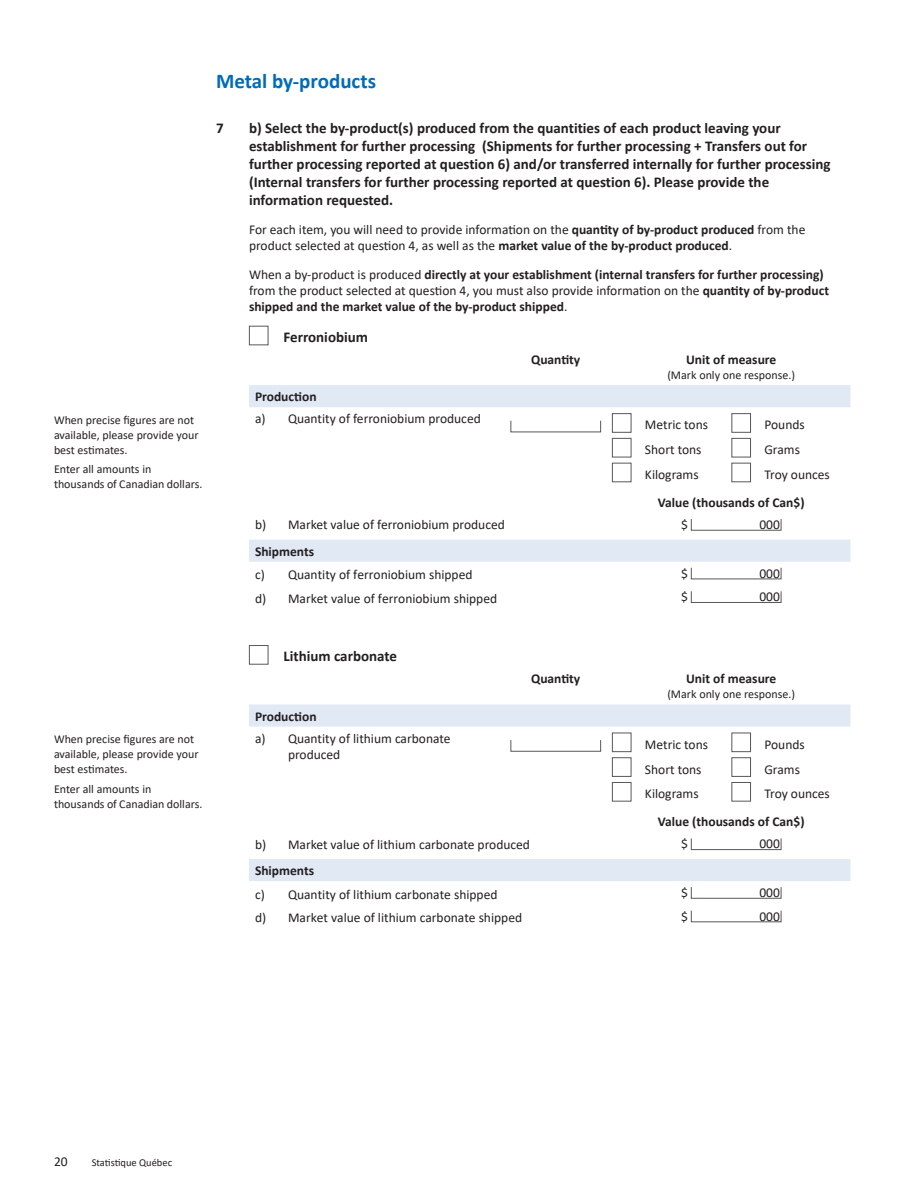
<style>
.page{position:relative;width:918px;height:1188px;background:#fff}
.page>*{position:absolute;margin:0;border:0;box-sizing:border-box;transform-origin:0 0}
.Titre_De_Section{font:700 21px "Calibri";color:#006cb7}
.Titre_Question{font:700 15px/18px "Calibri";color:#231f20}
.SousQuestion_liste_C{font:700 15px "Calibri";color:#231f20}
.Texte_question{font:13.5px/15.8px "Calibri";color:#231f20}
.Texte_question-2{font:700 13.5px/15.8px "Calibri";color:#231f20}
.SousQuestion_liste_C-2{font:13.5px "Calibri";color:#231f20}
.Titre_categories_cen{font:700 13.5px "Calibri";color:#231f20}
.Titre_categories{font:700 13.5px "Calibri";color:#231f20}
.texte_courant{font:13.5px "Calibri";color:#231f20}
.tableau_Corps_centre{font:13.5px "Calibri";color:#231f20}
.note_colonne_gauche{font:12px/15px "Calibri";color:#231f20}
.Titre_categories-2{font:12px "Calibri";color:#231f20}
.t1{font:10.5px "Calibri";color:#231f20}
.s1{font-weight:700}
.s2{font-weight:400}
</style>
<div class="page">
<div style="left:249px;top:326px;width:19px;height:19px;border:1px solid #57585a"></div>
<svg style="left:249px;top:385px;width:601px;height:177px"></svg>
<div style="left:612px;top:413px;width:19px;height:20px;border:1px solid #57585a"></div>
<div style="left:612px;top:438px;width:19px;height:19px;border:1px solid #57585a"></div>
<div style="left:612px;top:463px;width:19px;height:19px;border:1px solid #57585a"></div>
<div style="left:731px;top:413px;width:20px;height:20px;border:1px solid #57585a"></div>
<div style="left:731px;top:438px;width:20px;height:19px;border:1px solid #57585a"></div>
<div style="left:731px;top:463px;width:20px;height:19px;border:1px solid #57585a"></div>
<div style="left:691px;top:519px;width:90px;height:12px;border:1px solid #57585a"></div>
<div style="left:691px;top:591px;width:90px;height:12px;border:1px solid #57585a"></div>
<div style="left:249px;top:645px;width:19px;height:20px;border:1px solid #57585a"></div>
<svg style="left:249px;top:704px;width:601px;height:177px"></svg>
<div style="left:510px;top:740px;width:91px;height:12px;border:1px solid #57585a"></div>
<div style="left:612px;top:733px;width:19px;height:19px;border:1px solid #57585a"></div>
<div style="left:612px;top:757px;width:19px;height:20px;border:1px solid #57585a"></div>
<div style="left:612px;top:782px;width:19px;height:20px;border:1px solid #57585a"></div>
<div style="left:731px;top:733px;width:20px;height:19px;border:1px solid #57585a"></div>
<div style="left:731px;top:757px;width:20px;height:20px;border:1px solid #57585a"></div>
<div style="left:731px;top:782px;width:20px;height:20px;border:1px solid #57585a"></div>
<div style="left:691px;top:838px;width:90px;height:12px;border:1px solid #57585a"></div>
<div style="left:691px;top:887px;width:90px;height:12px;border:1px solid #57585a"></div>
<div style="left:691px;top:910px;width:90px;height:12px;border:1px solid #57585a"></div>
<p class="note_colonne_gauche" style="left:54px;top:412px;width:146px">When precise figures are not available, please provide your best estimates.</p>
<p class="note_colonne_gauche" style="left:54px;top:462px;width:150px">Enter all amounts in thousands of Canadian dollars.</p>
<p class="Titre_De_Section" style="left:216px;top:66px;width:162px">Metal by-products</p>
<p class="Titre_Question" style="left:216px;top:119px;width:9px">7</p>
<p class="Titre_Question" style="left:249px;top:119px;width:583px">b) Select the by-product(s) produced from the quantities of each product leaving your establishment for further processing (Shipments for further processing + Transfers out for further processing reported at question 6) and/or transferred internally for further processing (Internal transfers for further processing reported at question 6). Please provide the information requested.</p>
<p class="Texte_question" style="left:249px;top:221px;width:558px">For each item, you will need to provide information on the <span class="s1">quantity of by-product produced</span> from the product selected at question 4, as well as the <span class="s1">market value of the by-product produced</span>.</p>
<p class="Texte_question-2" style="left:249px;top:266px;width:582px"><span class="s2">When a by-product is produced</span> directly at your establishment (internal transfers for further processing) <span class="s2">from the product selected at question 4, you must also provide information on the</span> quantity of by-product shipped and the market value of the by-product shipped<span class="s2">.</span></p>
<p class="SousQuestion_liste_C" style="left:284px;top:326px;width:86px">Ferroniobium</p>
<p class="Titre_categories_cen" style="left:531px;top:350px;width:51px">Quantity</p>
<p class="Titre_categories_cen" style="left:686px;top:350px;width:92px">Unit of measure</p>
<p class="Titre_categories-2" style="left:667px;top:367px;width:129px">(Mark only one response.)</p>
<p class="Titre_categories" style="left:255px;top:387px;width:63px">Production</p>
<p class="Texte_question" style="left:255px;top:411px;width:227px">a) Quantity of ferroniobium produced</p>
<p class="SousQuestion_liste_C-2" style="left:645px;top:416px;width:65px">Metric tons</p>
<p class="SousQuestion_liste_C-2" style="left:645px;top:440px;width:58px">Short tons</p>
<p class="SousQuestion_liste_C-2" style="left:645px;top:465px;width:55px">Kilograms</p>
<p class="SousQuestion_liste_C-2" style="left:764px;top:416px;width:42px">Pounds</p>
<p class="SousQuestion_liste_C-2" style="left:764px;top:440px;width:37px">Grams</p>
<p class="SousQuestion_liste_C-2" style="left:764px;top:465px;width:67px">Troy ounces</p>
<p class="Titre_categories_cen" style="left:658px;top:493px;width:148px">Value (thousands of Can$)</p>
<p class="Texte_question" style="left:255px;top:517px;width:251px">b) Market value of ferroniobium produced</p>
<p class="tableau_Corps_centre" style="left:681px;top:515px;width:8px">$</p>
<p class="Titre_categories" style="left:255px;top:542px;width:61px">Shipments</p>
<p class="Texte_question" style="left:255px;top:567px;width:219px">c) Quantity of ferroniobium shipped</p>
<p class="tableau_Corps_centre" style="left:681px;top:564px;width:8px">$</p>
<p class="Texte_question" style="left:255px;top:590px;width:244px">d) Market value of ferroniobium shipped</p>
<p class="tableau_Corps_centre" style="left:681px;top:587px;width:8px">$</p>
<p class="texte_courant" style="left:759px;top:515px;width:22px">000</p>
<p class="texte_courant" style="left:759px;top:564px;width:22px">000</p>
<p class="texte_courant" style="left:759px;top:587px;width:22px">000</p>
<p class="note_colonne_gauche" style="left:54px;top:731px;width:146px">When precise figures are not available, please provide your best estimates.</p>
<p class="note_colonne_gauche" style="left:54px;top:781px;width:150px">Enter all amounts in thousands of Canadian dollars.</p>
<p class="SousQuestion_liste_C" style="left:284px;top:646px;width:115px">Lithium carbonate</p>
<p class="Titre_categories_cen" style="left:531px;top:669px;width:51px">Quantity</p>
<p class="Titre_categories_cen" style="left:686px;top:669px;width:92px">Unit of measure</p>
<p class="Titre_categories-2" style="left:667px;top:686px;width:129px">(Mark only one response.)</p>
<p class="Titre_categories" style="left:255px;top:707px;width:63px">Production</p>
<p class="Texte_question" style="left:288px;top:730px;width:164px;line-height:16.2px;text-indent:-33px">a) Quantity of lithium carbonate produced</p>
<p class="SousQuestion_liste_C-2" style="left:645px;top:735px;width:65px">Metric tons</p>
<p class="SousQuestion_liste_C-2" style="left:645px;top:760px;width:58px">Short tons</p>
<p class="SousQuestion_liste_C-2" style="left:645px;top:784px;width:55px">Kilograms</p>
<p class="SousQuestion_liste_C-2" style="left:764px;top:735px;width:42px">Pounds</p>
<p class="SousQuestion_liste_C-2" style="left:764px;top:760px;width:37px">Grams</p>
<p class="SousQuestion_liste_C-2" style="left:764px;top:784px;width:67px">Troy ounces</p>
<p class="Titre_categories_cen" style="left:658px;top:812px;width:148px">Value (thousands of Can$)</p>
<p class="Texte_question" style="left:255px;top:836px;width:277px">b) Market value of lithium carbonate produced</p>
<p class="tableau_Corps_centre" style="left:681px;top:835px;width:8px">$</p>
<p class="Titre_categories" style="left:255px;top:861px;width:61px">Shipments</p>
<p class="Texte_question" style="left:255px;top:886px;width:244px">c) Quantity of lithium carbonate shipped</p>
<p class="tableau_Corps_centre" style="left:681px;top:883px;width:8px">$</p>
<p class="Texte_question" style="left:255px;top:910px;width:269px">d) Market value of lithium carbonate shipped</p>
<p class="tableau_Corps_centre" style="left:681px;top:907px;width:8px">$</p>
<p class="texte_courant" style="left:759px;top:835px;width:22px">000</p>
<p class="texte_courant" style="left:759px;top:883px;width:22px">000</p>
<p class="texte_courant" style="left:759px;top:907px;width:22px">000</p>
<p class="Texte_question" style="left:54px;top:1153px;width:15px">20</p>
<p class="t1" style="left:92px;top:1155px;width:82px">Statistique Québec</p>
</div>
